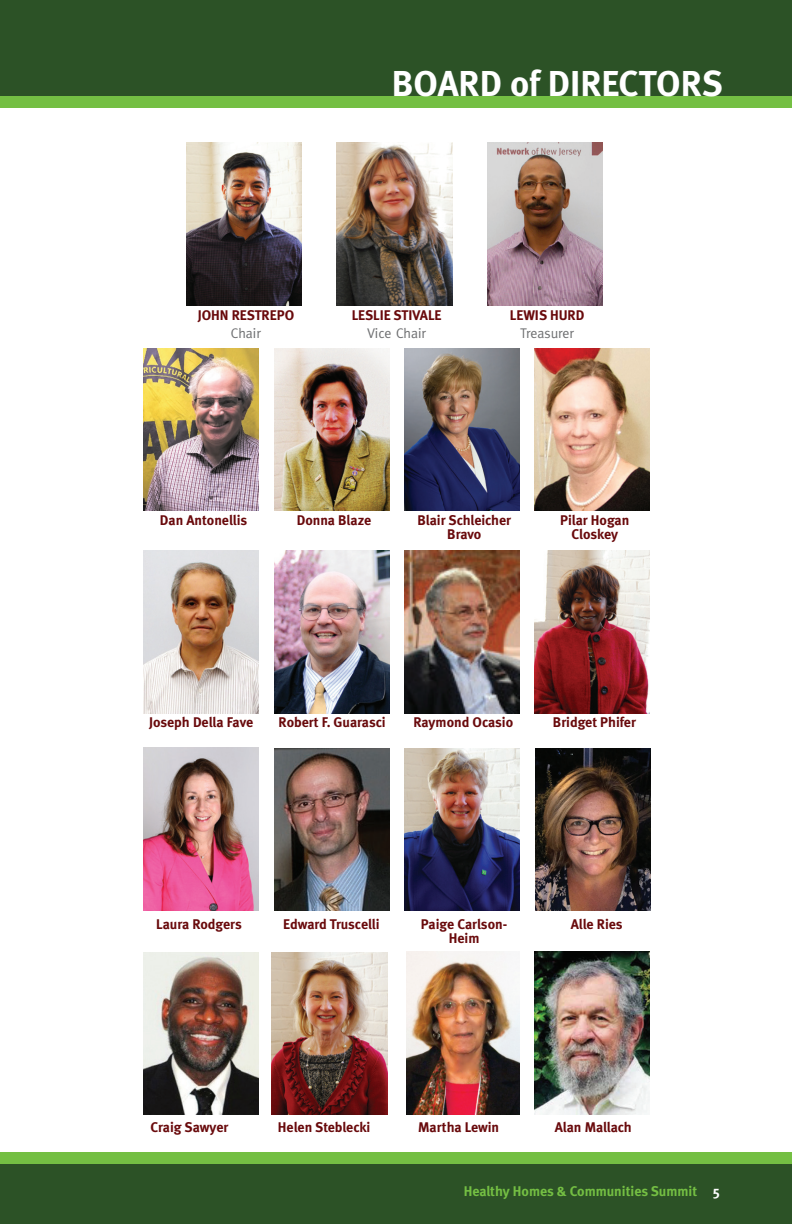
<style>
.page{position:relative;width:792px;height:1224px;background:#fff}
.page>*{position:absolute;margin:0;border:0;box-sizing:border-box;transform-origin:0 0}
.t1{font:700 36px "Meta";color:#fff}
.t2{font:700 14px/14px "Meta";color:#690a0c;text-align:center}
.t3{font:700 14px "Meta";color:#74bf43}
.t4{font:14px "Meta";color:#6d6e70}
.s1{color:#fff}
</style>
<div class="page">
<div style="left:0;top:1159px;width:792px;height:65px;background:#2c5226"></div>
<div style="left:0;top:1152px;width:792px;height:12px;background:#74bf43"></div>
<img style="left:144px;top:551px;width:115px;height:162px">
<div style="left:0;top:0;width:792px;height:101px;background:#2c5226"></div>
<div style="left:0;top:96px;width:792px;height:12px;background:#74bf43"></div>
<img style="left:186px;top:143px;width:116px;height:162px">
<img style="left:405px;top:348px;width:115px;height:163px">
<img style="left:535px;top:551px;width:115px;height:162px">
<img style="left:274px;top:551px;width:115px;height:162px">
<img style="left:535px;top:348px;width:115px;height:163px">
<img style="left:487px;top:143px;width:116px;height:162px">
<img style="left:337px;top:143px;width:115px;height:162px">
<img style="left:405px;top:748px;width:115px;height:163px">
<img style="left:535px;top:748px;width:116px;height:163px">
<img style="left:274px;top:348px;width:115px;height:163px">
<img style="left:144px;top:348px;width:115px;height:163px">
<img style="left:405px;top:551px;width:115px;height:162px">
<img style="left:407px;top:952px;width:113px;height:162px">
<img style="left:535px;top:952px;width:115px;height:162px">
<img style="left:144px;top:748px;width:115px;height:162px">
<img style="left:274px;top:748px;width:115px;height:163px">
<img style="left:144px;top:952px;width:115px;height:163px">
<img style="left:272px;top:952px;width:115px;height:163px">
<h1 class="t1" style="left:392px;top:62px;width:332px">BOARD of DIRECTORS</h1>
<p class="t2" style="left:198px;top:308px;width:98px">JOHN RESTREPO</p>
<p class="t4" style="left:231px;top:325px;width:31px">Chair</p>
<p class="t2" style="left:352px;top:308px;width:91px">LESLIE STIVALE</p>
<p class="t4" style="left:367px;top:325px;width:60px">Vice Chair</p>
<p class="t2" style="left:510px;top:308px;width:76px">LEWIS HURD</p>
<p class="t4" style="left:520px;top:325px;width:55px">Treasurer</p>
<p class="t2" style="left:160px;top:513px;width:89px">Dan Antonellis</p>
<p class="t2" style="left:297px;top:513px;width:76px">Donna Blaze</p>
<p class="t2" style="left:418px;top:513px;width:95px">Blair Schleicher<br>Bravo</p>
<p class="t2" style="left:560px;top:513px;width:71px">Pilar Hogan<br>Closkey</p>
<p class="t2" style="left:149px;top:715px;width:106px">Joseph Della Fave</p>
<p class="t2" style="left:279px;top:715px;width:109px">Robert F. Guarasci</p>
<p class="t2" style="left:413px;top:715px;width:101px">Raymond Ocasio</p>
<p class="t2" style="left:553px;top:715px;width:84px">Bridget Phifer</p>
<p class="t2" style="left:156px;top:917px;width:87px">Laura Rodgers</p>
<p class="t2" style="left:283px;top:917px;width:98px">Edward Truscelli</p>
<p class="t2" style="left:421px;top:917px;width:88px">Paige Carlson-<br>Heim</p>
<p class="t2" style="left:571px;top:917px;width:53px">Alle Ries</p>
<p class="t2" style="left:151px;top:1120px;width:79px">Craig Sawyer</p>
<p class="t2" style="left:278px;top:1120px;width:94px">Helen Steblecki</p>
<p class="t2" style="left:418px;top:1120px;width:82px">Martha Lewin</p>
<p class="t2" style="left:555px;top:1120px;width:79px">Alan Mallach</p>
<p class="t3" style="left:464px;top:1183px;width:258px">Healthy Homes &amp; Communities Summit <span class="s1">5</span></p>
</div>
